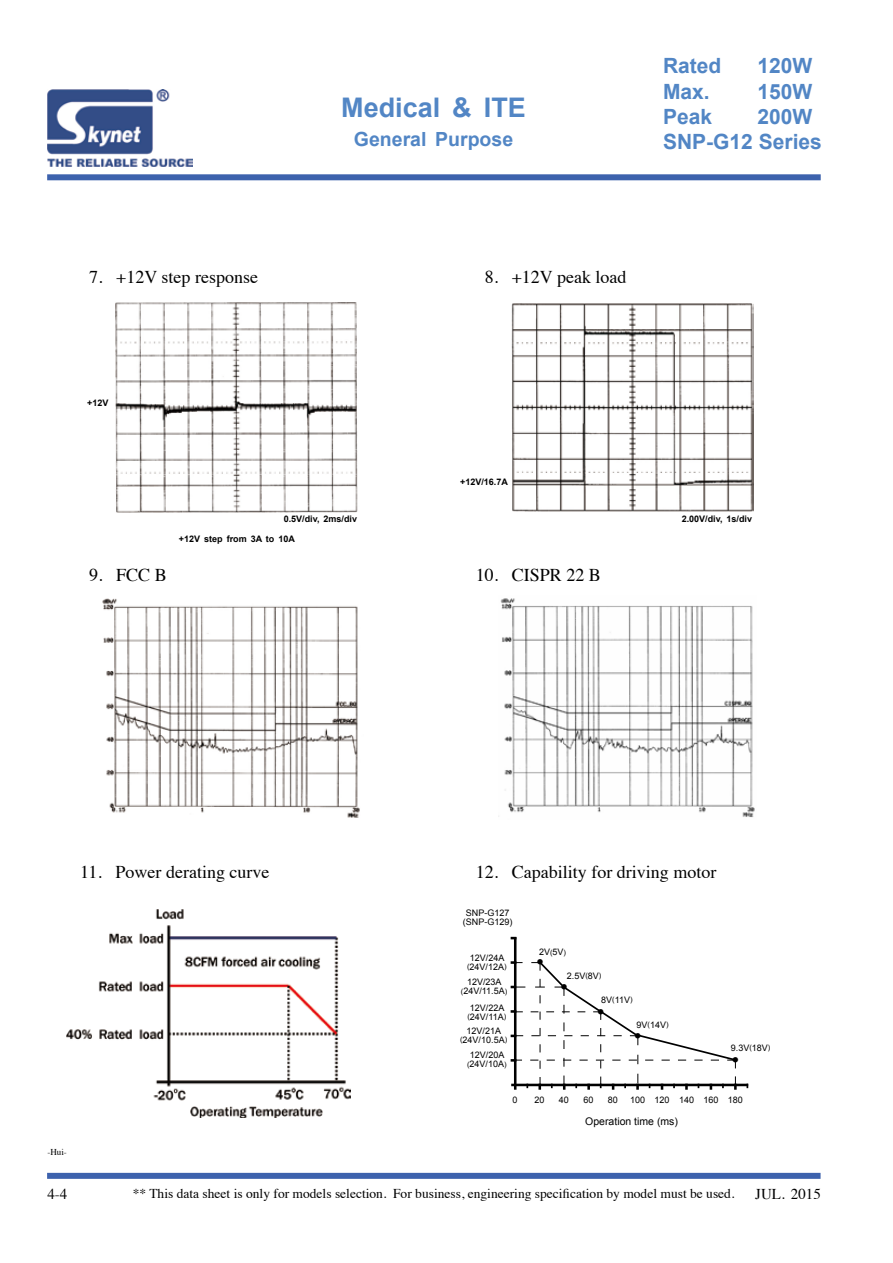
<style>
.page{position:relative;width:893px;height:1263px;background:#fff}
.page>*{position:absolute;margin:0;border:0;box-sizing:border-box;transform-origin:0 0}
.t1{font:700 27px "Arial";color:#5286c5}
.t2{font:700 21px/25.2px "Arial";color:#5286c5}
.t3{font:700 19.5px "Arial";color:#5286c5}
.t4{font:18px "Times";color:#000}
.t5{font:15px "Times";color:#000}
.t6{font:13.5px "Times";color:#000}
.t7{font:10.5px "Arial";color:#000}
.t8{font:9px/9px "Arial";color:#000;text-align:center}
.t9{font:700 9px "Arial";color:#000}
.t10{font:9px "Times";color:#000}
.t11{font:300 6px "Adobe Ming Std";color:#000}
.s1{font-size:7.5px}
</style>
<div class="page">
<div style="left:47px;top:1173px;width:773px;height:6px;background:#3d62ad"></div>
<div style="left:47px;top:174px;width:774px;height:6px;background:#3d62ad"></div>
<img style="left:47px;top:89px;width:146px;height:78px">
<img style="left:115px;top:302px;width:243px;height:210px">
<img style="left:511px;top:303px;width:242px;height:209px">
<img style="left:102px;top:598px;width:258px;height:220px">
<img style="left:500px;top:598px;width:255px;height:220px">
<img style="left:66px;top:910px;width:285px;height:208px">
<hr style="left:514px;top:937px;width:2px;height:153px;background:#000">
<hr style="left:511px;top:1084px;width:237px;height:2px;background:#000">
<svg style="left:511px;top:961px;width:227px;height:129px"></svg>
<h1 class="t1" style="left:341px;top:89px;width:186px">Medical &amp; ITE</h1>
<h3 class="t3" style="left:354px;top:127px;width:161px">General Purpose</h3>
<h2 class="t2" style="left:663px;top:54px;width:60px">Rated</h2>
<h2 class="t2" style="left:758px;top:54px;width:56px">120W</h2>
<h2 class="t2" style="left:663px;top:79px;width:48px">Max.</h2>
<h2 class="t2" style="left:758px;top:79px;width:56px">150W</h2>
<h2 class="t2" style="left:663px;top:104px;width:51px">Peak</h2>
<h2 class="t2" style="left:663px;top:104px;width:160px;text-indent:94px">200W<br>SNP-G12 Series</h2>
<h3 class="t4" style="left:89px;top:260px;width:170px">7. +12V step response</h3>
<h3 class="t4" style="left:485px;top:260px;width:143px">8. +12V peak load</h3>
<p class="t9" style="left:87px;top:397px;width:23px">+12V</p>
<p class="t9" style="left:284px;top:513px;width:75px">0.5V/div, 2ms/div</p>
<p class="t9" style="left:179px;top:533px;width:117px">+12V step from 3A to 10A</p>
<p class="t9" style="left:460px;top:476px;width:49px">+12V/16.7A</p>
<h3 class="t4" style="left:89px;top:558px;width:79px">9. FCC B</h3>
<h3 class="t4" style="left:476px;top:558px;width:127px">10. CISPR 22 B</h3>
<p class="t9" style="left:682px;top:513px;width:72px">2.00V/div, 1s/div</p>
<h3 class="t4" style="left:80px;top:855px;width:191px">11. Power derating curve</h3>
<h3 class="t4" style="left:476px;top:855px;width:242px">12. Capability for driving motor</h3>
<p class="t8" style="left:463px;top:908px;width:51px">SNP-G127 (SNP-G129)</p>
<p class="t8" style="left:467px;top:953px;width:41px">12V/24A <span class="s1">(</span>24V/12A<span class="s1">)</span></p>
<p class="t8" style="left:461px;top:977px;width:48px">12V/23A <span class="s1">(</span>24V/11.5A<span class="s1">)</span></p>
<p class="t8" style="left:467px;top:1003px;width:40px;text-align:left">12V/22A <span class="s1">(</span>24V/11A<span class="s1">)</span></p>
<p class="t8" style="left:460px;top:1026px;width:49px">12V/21A <span class="s1">(</span>24V/10.5A<span class="s1">)</span></p>
<p class="t8" style="left:467px;top:1051px;width:41px">12V/20A <span class="s1">(</span>24V/10A<span class="s1">)</span></p>
<p class="t8" style="left:539px;top:948px;width:29px">2V<span class="s1">(</span>5V<span class="s1">)</span></p>
<p class="t11" style="left:537px;top:959px;width:7px">●</p>
<p class="t8" style="left:567px;top:971px;width:36px">2.5V<span class="s1">(</span>8V<span class="s1">)</span></p>
<p class="t11" style="left:561px;top:984px;width:7px">●</p>
<p class="t8" style="left:601px;top:995px;width:33px">8V<span class="s1">(</span>11V<span class="s1">)</span></p>
<p class="t11" style="left:598px;top:1008px;width:7px">●</p>
<p class="t8" style="left:637px;top:1020px;width:34px">9V<span class="s1">(</span>14V<span class="s1">)</span></p>
<p class="t11" style="left:635px;top:1033px;width:7px">●</p>
<p class="t8" style="left:731px;top:1043px;width:41px">9.3V<span class="s1">(</span>18V<span class="s1">)</span></p>
<p class="t11" style="left:733px;top:1057px;width:7px">●</p>
<p class="t10" style="left:47px;top:1143px;width:21px">-Hui-</p>
<p class="t8" style="left:512px;top:1095px;width:7px">0</p>
<p class="t8" style="left:534px;top:1095px;width:12px">20</p>
<p class="t8" style="left:559px;top:1095px;width:12px">40</p>
<p class="t8" style="left:583px;top:1095px;width:12px">60</p>
<p class="t8" style="left:608px;top:1095px;width:12px">80</p>
<p class="t8" style="left:630px;top:1095px;width:114px">100 120 140 160 180</p>
<p class="t7" style="left:585px;top:1114px;width:94px">Operation time (ms)</p>
<h3 class="t5" style="left:47px;top:1180px;width:21px">4-4</h3>
<h3 class="t6" style="left:133px;top:1181px;width:603px">** This data sheet is only for models selection. For business, engineering specification by model must be used.</h3>
<h3 class="t5" style="left:755px;top:1180px;width:67px">JUL. 2015</h3>
</div>
